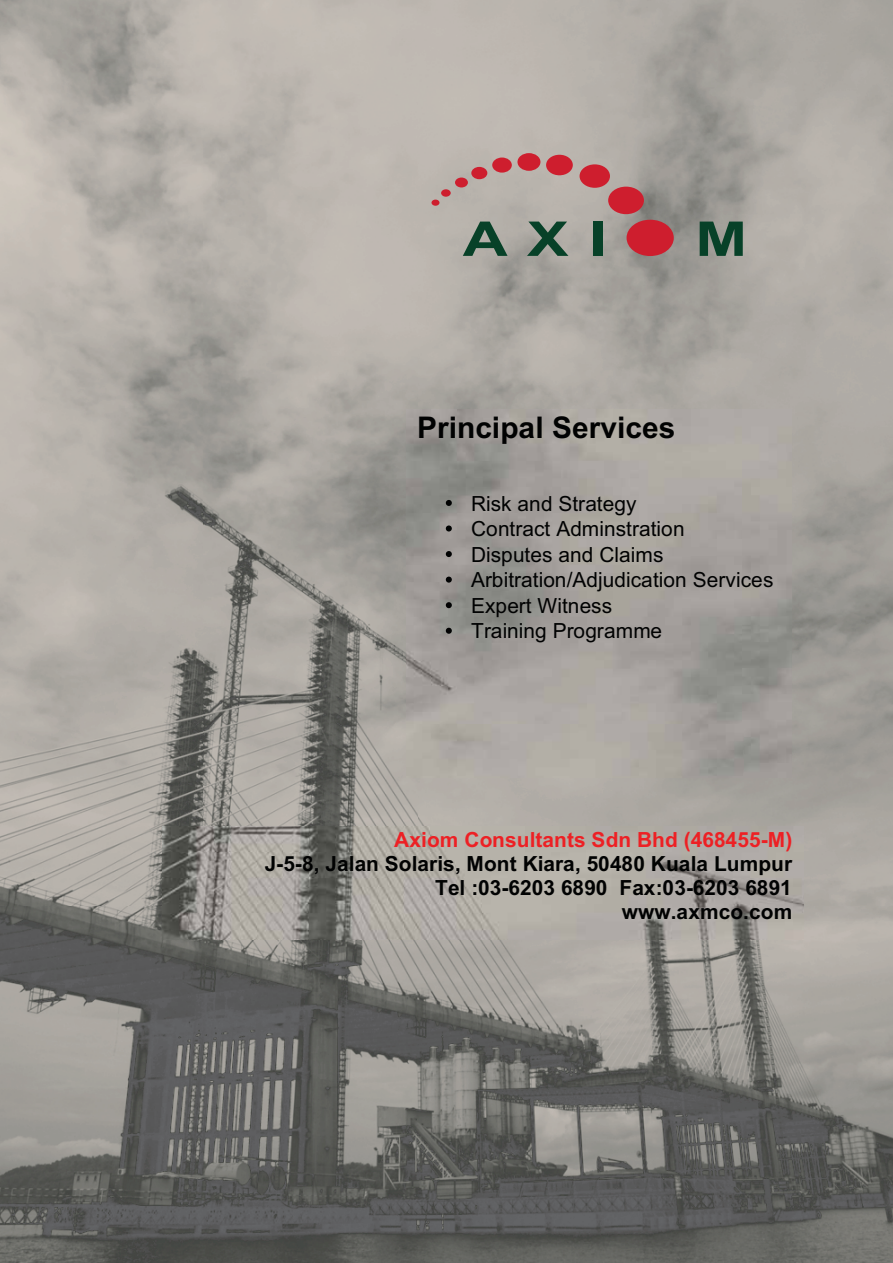
<style>
.page{position:relative;width:893px;height:1263px;background:#fff}
.page>*{position:absolute;margin:0;border:0;box-sizing:border-box;transform-origin:0 0}
.t1{font:700 29.85px "Arial";color:#010202}
.t2{font:20.85px/25.5px "Arial";color:#010202}
.t3{font:700 20.85px/24.2px "Arial";color:#010202;text-align:right}
.t4{font:700 20.85px "Arial";color:#ed2024}
</style>
<div class="page">
<img style="left:0;top:906px;width:892px;height:357px">
<img style="left:0;top:0;width:204px;height:906px">
<img style="left:204px;top:0;width:215px;height:827px">
<img style="left:419px;top:0;width:473px;height:427px">
<img style="left:406px;top:410px;width:385px;height:367px">
<svg style="left:446px;top:500px;width:6px;height:6px"></svg>
<svg style="left:446px;top:525px;width:6px;height:7px"></svg>
<svg style="left:446px;top:551px;width:6px;height:6px"></svg>
<svg style="left:446px;top:577px;width:6px;height:6px"></svg>
<svg style="left:446px;top:602px;width:6px;height:6px"></svg>
<svg style="left:446px;top:628px;width:6px;height:6px"></svg>
<svg style="left:463px;top:222px;width:44px;height:34px"></svg>
<svg style="left:700px;top:222px;width:43px;height:34px"></svg>
<svg style="left:527px;top:222px;width:41px;height:34px"></svg>
<div style="left:593px;top:222px;width:9px;height:34px;background:#074128"></div>
<div style="left:626px;top:220px;width:48px;height:36px;background:#ce1e2e;border-radius:50%"></div>
<div style="left:431px;top:200px;width:8px;height:6px;background:#ce1e2e;border-radius:50%"></div>
<div style="left:441px;top:189px;width:10px;height:8px;background:#ce1e2e;border-radius:50%"></div>
<div style="left:455px;top:178px;width:13px;height:9px;background:#ce1e2e;border-radius:50%"></div>
<div style="left:471px;top:167px;width:16px;height:12px;background:#ce1e2e;border-radius:50%"></div>
<div style="left:492px;top:158px;width:20px;height:15px;background:#ce1e2e;border-radius:50%"></div>
<div style="left:517px;top:153px;width:23px;height:18px;background:#ce1e2e;border-radius:50%"></div>
<div style="left:546px;top:155px;width:27px;height:20px;background:#ce1e2e;border-radius:50%"></div>
<div style="left:579px;top:164px;width:31px;height:24px;background:#ce1e2e;border-radius:50%"></div>
<div style="left:608px;top:187px;width:36px;height:27px;background:#ce1e2e;border-radius:50%"></div>
<img style="left:162px;top:827px;width:641px;height:112px">
<h1 class="t1" style="left:417px;top:410px;width:260px">Principal Services</h1>
<p class="t2" style="left:471px;top:493px;width:304px">Risk and Strategy<br>Contract Adminstration<br>Disputes and Claims<br>Arbitration/Adjudication Services<br>Expert Witness<br>Training Programme</p>
<p class="t4" style="left:394px;top:827px;width:399px">Axiom Consultants Sdn Bhd (468455-M)</p>
<p class="t3" style="left:265px;top:852px;width:529px">J-5-8, Jalan Solaris, Mont Kiara, 50480 Kuala Lumpur<br>Tel :03-6203 6890 Fax:03-6203 6891 www.axmco.com</p>
</div>
